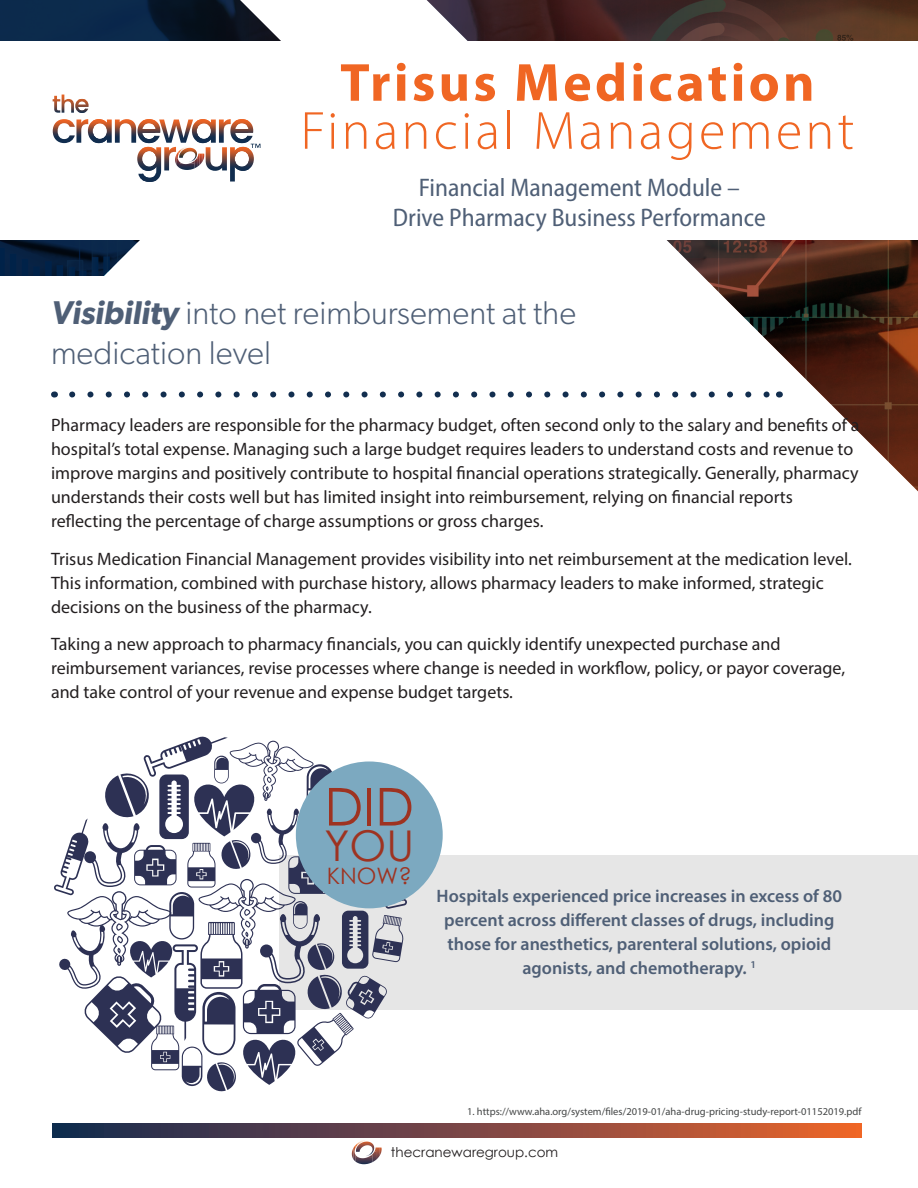
<style>
.page{position:relative;width:918px;height:1188px;background:#fff}
.page>*{position:absolute;margin:0;border:0;box-sizing:border-box;transform-origin:0 0}
.t1{font:300 54px "Myriad Pro";letter-spacing:.06em;color:#f06623}
.t2{font:700 54px "Myriad Pro";letter-spacing:.06em;color:#f06623}
.t3{font:52.35px "Century Gothic";color:#9e3321}
.t4{font:42.45px "Century Gothic";color:#9e3321}
.t5{font:300 33px "Gibson";color:#4f5f76}
.t6{font:semi-condensed 25.5px "Myriad Pro";color:#4f5f76}
.t7{font:22.65px "Century Gothic";color:#9e3321}
.t8{font:18px/24px "Myriad Pro";color:#231f20}
.t9{font:600 18px/24px "Myriad Pro";color:#4f5f76;text-align:center}
.t10{font:13.5px "Century Gothic";color:#231f20}
.t11{font:10.5px "Myriad Pro";color:#434545}
.s1{font-weight:600;font-style:italic}
</style>
<div class="page">
<img style="left:0;top:0;width:918px;height:491px">
<img style="left:356px;top:1162px;width:16px;height:2px">
<svg style="left:352px;top:1140px;width:30px;height:22px"></svg>
<img style="left:356px;top:1142px;width:18px;height:15px">
<svg style="left:53px;top:1123px;width:808px;height:15px;background:#7c4641"></svg>
<div style="left:0;top:41px;width:918px;height:199px;background:#fff"></div>
<div style="left:0;top:276px;width:614px;height:155px;background:#fff"></div>
<img style="left:137px;top:147px;width:24px;height:35px">
<img style="left:164px;top:147px;width:11px;height:23px">
<img style="left:180px;top:168px;width:15px;height:2px">
<svg style="left:175px;top:146px;width:29px;height:22px"></svg>
<img style="left:179px;top:148px;width:18px;height:15px">
<img style="left:206px;top:147px;width:21px;height:24px">
<img style="left:230px;top:147px;width:24px;height:35px">
<svg style="left:251px;top:144px;width:9px;height:4px"></svg>
<img style="left:53px;top:119px;width:59px;height:24px">
<img style="left:93px;top:119px;width:14px;height:24px">
<img style="left:115px;top:119px;width:101px;height:24px">
<img style="left:143px;top:119px;width:12px;height:24px">
<img style="left:197px;top:119px;width:14px;height:24px">
<img style="left:219px;top:119px;width:34px;height:24px">
<img style="left:235px;top:119px;width:13px;height:24px">
<img style="left:53px;top:96px;width:7px;height:17px">
<img style="left:62px;top:95px;width:12px;height:18px">
<img style="left:75px;top:99px;width:14px;height:14px">
<svg style="left:72px;top:392px;width:698px;height:6px"></svg>
<div style="left:279px;top:855px;width:639px;height:155px;background:#e6e6e6"></div>
<svg style="left:54px;top:736px;width:353px;height:356px"></svg>
<div style="left:296px;top:761px;width:147px;height:147px;background:#7ca9c0;border-radius:50%"></div>
<p class="t2" style="left:340px;top:47px;width:476px">Trisus Medication</p>
<p class="t1" style="left:301px;top:98px;width:555px">Financial Management</p>
<p class="t6" style="left:419px;top:171px;width:323px">Financial Management Module –</p>
<p class="t6" style="left:393px;top:202px;width:374px">Drive Pharmacy Business Performance</p>
<p class="t5" style="left:51px;top:293px;width:527px"><span class="s1">Visibility</span> into net reimbursement at the</p>
<p class="t5" style="left:51px;top:333px;width:222px">medication level</p>
<p class="t8" style="left:51px;top:413px;width:810px">Pharmacy leaders are responsible for the pharmacy budget, often second only to the salary and benefits of a hospital’s total expense. Managing such a large budget requires leaders to understand costs and revenue to improve margins and positively contribute to hospital financial operations strategically. Generally, pharmacy understands their costs well but has limited insight into reimbursement, relying on financial reports reflecting the percentage of charge assumptions or gross charges.</p>
<p class="t8" style="left:51px;top:546px;width:802px">Trisus Medication Financial Management provides visibility into net reimbursement at the medication level.<br>This information, combined with purchase history, allows pharmacy leaders to make informed, strategic decisions on the business of the pharmacy.</p>
<p class="t8" style="left:51px;top:632px;width:796px">Taking a new approach to pharmacy financials, you can quickly identify unexpected purchase and reimbursement variances, revise processes where change is needed in workflow, policy, or payor coverage, and take control of your revenue and expense budget targets.</p>
<p class="t3" style="left:324px;top:770px;width:91px">DID</p>
<p class="t4" style="left:324px;top:816px;width:91px">YOU</p>
<p class="t7" style="left:327px;top:860px;width:86px">KNOW?</p>
<p class="t9" style="left:437px;top:883px;width:407px">Hospitals experienced price increases in excess of 80 percent across different classes of drugs, including those for anesthetics, parenteral solutions, opioid agonists, and chemotherapy. <sup>1</sup></p>
<p class="t11" style="left:467px;top:1105px;width:396px">1. https://www.aha.org/system/files/2019-01/aha-drug-pricing-study-report-01152019.pdf</p>
<p class="t10" style="left:391px;top:1143px;width:169px">thecranewaregroup.com</p>
</div>
